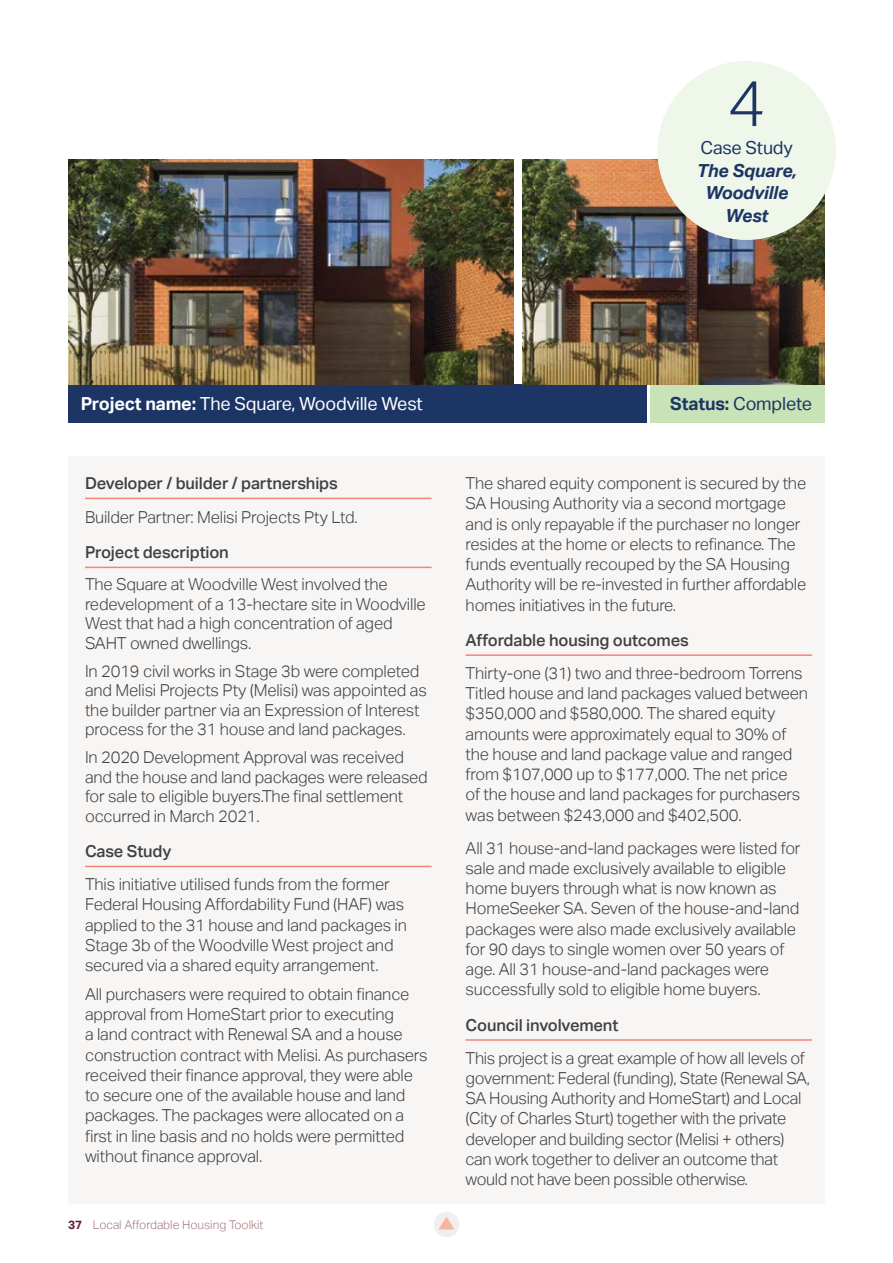
<style>
.page{position:relative;width:893px;height:1263px;background:#fff}
.page>*{position:absolute;margin:0;border:0;box-sizing:border-box;transform-origin:0 0}
.t1{font:300 64.5px "Aktiv Grotesk";color:#1c3564}
.t2{font:18px "Aktiv Grotesk";letter-spacing:-.01em;color:#fff}
.t3{font:18px "Aktiv Grotesk";letter-spacing:-.01em;color:#1c3564}
.t4{font:italic 700 18px/22.5px "Aktiv Grotesk";letter-spacing:-.01em;color:#1c3564;text-align:center}
.t5{font:300 16.5px/20.2px "Aktiv Grotesk";letter-spacing:-.01em;color:#414042}
.t6{font:500 16.5px "Aktiv Grotesk";letter-spacing:-.01em;color:#414042}
.t7{font:300 12px "Aktiv Grotesk";color:#a6797c}
.s1{font-weight:700}
.s2{font-weight:700;color:#6a1d32}
</style>
<div class="page">
<div style="left:68px;top:456px;width:757px;height:747px;background:#f7f6f4"></div>
<hr style="left:85px;top:498px;width:347px;height:1px;background:#f48475">
<hr style="left:85px;top:567px;width:347px;height:1px;background:#f48475">
<hr style="left:85px;top:866px;width:347px;height:1px;background:#f48475">
<hr style="left:466px;top:654px;width:346px;height:2px;background:#f48475">
<hr style="left:466px;top:1039px;width:346px;height:2px;background:#f48475">
<div style="left:68px;top:384px;width:578px;height:38px;background:#1c3564"></div>
<div style="left:651px;top:384px;width:174px;height:38px;background:#c8e3b8"></div>
<img style="left:69px;top:159px;width:444px;height:225px">
<img style="left:523px;top:159px;width:302px;height:225px">
<div style="left:657px;top:61px;width:179px;height:179px;background:#eff7eb;border-radius:50%"></div>
<div style="left:434px;top:1212px;width:25px;height:25px;background:#f1efed;border-radius:50%"></div>
<svg style="left:439px;top:1217px;width:15px;height:12px"></svg>
<h1 class="t1" style="left:727px;top:66px;width:40px">4</h1>
<p class="t3" style="left:700px;top:138px;width:94px">Case Study</p>
<p class="t4" style="left:697px;top:159px;width:101px">The Square,<br>Woodville<br>West</p>
<p class="t2" style="left:81px;top:393px;width:344px"><span class="s1">Project name:</span> The Square, Woodville West</p>
<p class="t3" style="left:670px;top:393px;width:143px"><span class="s1">Status:</span> Complete</p>
<p class="t6" style="left:85px;top:474px;width:254px">Developer / builder / partnerships</p>
<p class="t5" style="left:85px;top:507px;width:274px">Builder Partner: Melisi Projects Pty Ltd.</p>
<p class="t6" style="left:85px;top:543px;width:145px">Project description</p>
<p class="t5" style="left:85px;top:575px;width:342px;line-height:19.5px">The Square at Woodville West involved the redevelopment of a 13-hectare site in Woodville West that had a high concentration of aged SAHT owned dwellings.</p>
<p class="t5" style="left:85px;top:661px;width:343px;line-height:19.5px">In 2019 civil works in Stage 3b were completed and Melisi Projects Pty (Melisi) was appointed as the builder partner via an Expression of Interest process for the 31 house and land packages.</p>
<p class="t5" style="left:85px;top:748px;width:344px;line-height:19.5px">In 2020 Development Approval was received and the house and land packages were released for sale to eligible buyers.The final settlement occurred in March 2021.</p>
<p class="t6" style="left:85px;top:842px;width:88px">Case Study</p>
<p class="t5" style="left:85px;top:874px;width:323px">This initiative utilised funds from the former Federal Housing Affordability Fund (HAF) was applied to the 31 house and land packages in Stage 3b of the Woodville West project and secured via a shared equity arrangement.</p>
<p class="t5" style="left:85px;top:984px;width:344px">All purchasers were required to obtain finance approval from HomeStart prior to executing<br>a land contract with Renewal SA and a house construction contract with Melisi. As purchasers received their finance approval, they were able to secure one of the available house and land packages. The packages were allocated on a first in line basis and no holds were permitted without finance approval.</p>
<p class="t7" style="left:68px;top:1218px;width:197px"><span class="s2">37</span> Local Affordable Housing Toolkit</p>
<p class="t5" style="left:466px;top:473px;width:342px">The shared equity component is secured by the SA Housing Authority via a second mortgage and is only repayable if the purchaser no longer resides at the home or elects to refinance. The funds eventually recouped by the SA Housing Authority will be re-invested in further affordable homes initiatives in the future.</p>
<p class="t6" style="left:466px;top:630px;width:225px">Affordable housing outcomes</p>
<p class="t5" style="left:466px;top:663px;width:344px">Thirty-one (31) two and three-bedroom Torrens Titled house and land packages valued between $350,000 and $580,000. The shared equity amounts were approximately equal to 30% of the house and land package value and ranged from $107,000 up to $177,000. The net price<br>of the house and land packages for purchasers was between $243,000 and $402,500.</p>
<p class="t5" style="left:466px;top:838px;width:336px">All 31 house-and-land packages were listed for sale and made exclusively available to eligible home buyers through what is now known as HomeSeeker SA. Seven of the house-and-land packages were also made exclusively available for 90 days to single women over 50 years of age. All 31 house-and-land packages were successfully sold to eligible home buyers.</p>
<p class="t6" style="left:466px;top:1015px;width:154px">Council involvement</p>
<p class="t5" style="left:466px;top:1048px;width:346px">This project is a great example of how all levels of government: Federal (funding), State (Renewal SA, SA Housing Authority and HomeStart) and Local (City of Charles Sturt) together with the private developer and building sector (Melisi + others) can work together to deliver an outcome that would not have been possible otherwise.</p>
</div>
